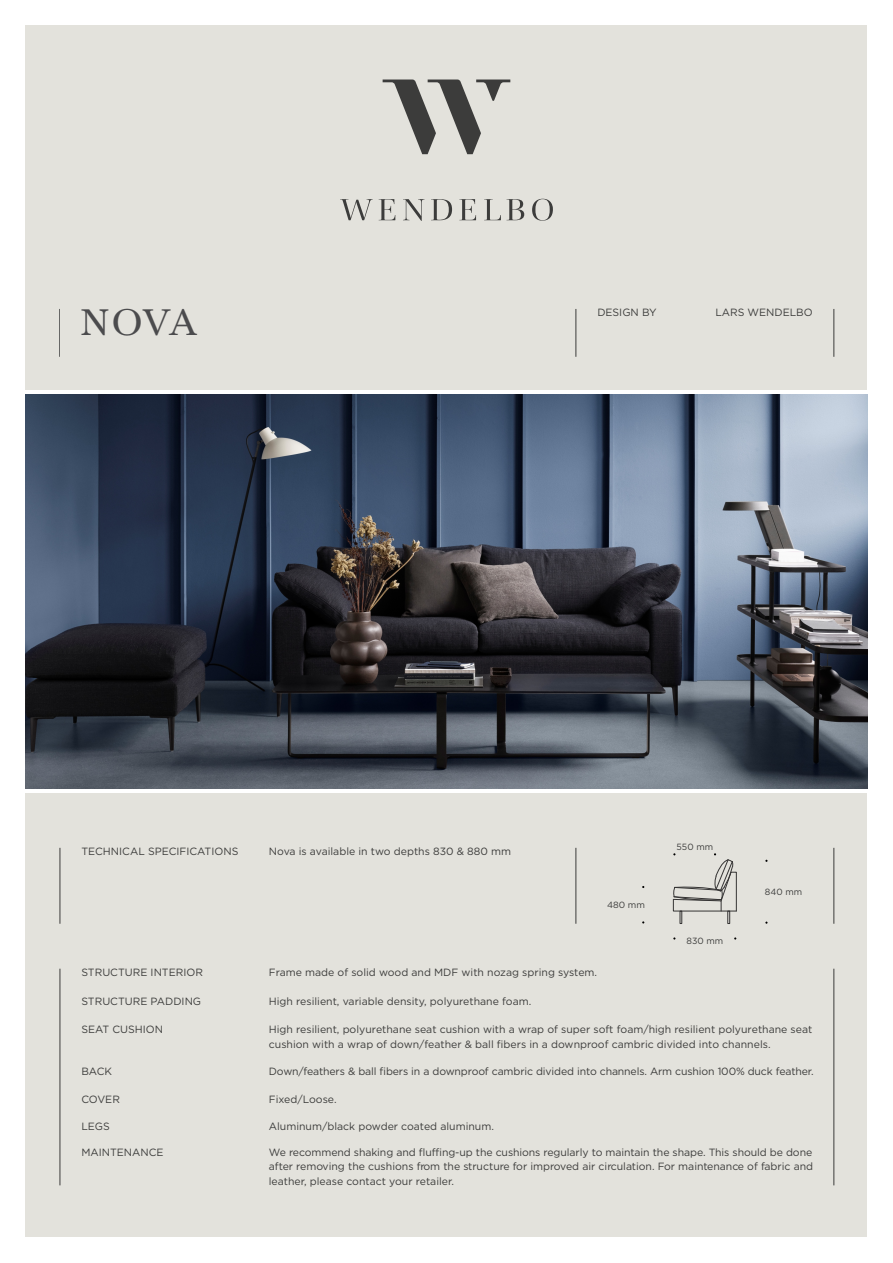
<style>
.page{position:relative;width:893px;height:1263px;background:#fff}
.page>*{position:absolute;margin:0;border:0;box-sizing:border-box;transform-origin:0 0}
.t1{font:38.4px "Baskerville";color:#4b4b4d}
.t2{font:10.5px/14.5px "Gotham";color:#3c3c3b}
.t3{font:9px "Gotham";color:#3c3c3b}
</style>
<div class="page">
<div style="left:25px;top:25px;width:842px;height:1212px;background:#e3e2dc"></div>
<svg style="left:340px;top:199px;width:213px;height:22px"></svg>
<svg style="left:383px;top:80px;width:127px;height:74px"></svg>
<div style="left:25px;top:390px;width:842px;height:403px;background:#fff"></div>
<hr style="left:576px;top:309px;width:1px;height:48px;background:#3c3c3b">
<hr style="left:834px;top:309px;width:1px;height:48px;background:#3c3c3b">
<hr style="left:60px;top:848px;width:1px;height:76px;background:#3c3c3b">
<hr style="left:60px;top:969px;width:1px;height:216px;background:#3c3c3b">
<hr style="left:834px;top:969px;width:1px;height:216px;background:#3c3c3b">
<hr style="left:60px;top:309px;width:1px;height:48px;background:#4b4b4d">
<img style="left:26px;top:395px;width:841px;height:394px">
<hr style="left:576px;top:848px;width:1px;height:76px;background:#3c3c3b">
<hr style="left:834px;top:848px;width:1px;height:76px;background:#3c3c3b">
<svg style="left:673px;top:853px;width:64px;height:71px"></svg>
<h1 class="t1" style="left:81px;top:308px;width:117px">NOVA</h1>
<p class="t2" style="left:715px;top:306px;width:99px">LARS WENDELBO</p>
<p class="t2" style="left:597px;top:306px;width:61px">DESIGN BY</p>
<p class="t2" style="left:81px;top:845px;width:159px">TECHNICAL SPECIFICATIONS</p>
<p class="t2" style="left:269px;top:845px;width:244px">Nova is available in two depths 830 &amp; 880 mm</p>
<p class="t3" style="left:607px;top:901px;width:39px">480 mm</p>
<p class="t2" style="left:81px;top:966px;width:123px">STRUCTURE INTERIOR</p>
<p class="t2" style="left:269px;top:966px;width:330px">Frame made of solid wood and MDF with nozag spring system.</p>
<p class="t2" style="left:81px;top:995px;width:121px">STRUCTURE PADDING</p>
<p class="t2" style="left:269px;top:995px;width:264px">High resilient, variable density, polyurethane foam.</p>
<p class="t3" style="left:677px;top:843px;width:38px">550 mm</p>
<p class="t3" style="left:687px;top:937px;width:38px">830 mm</p>
<p class="t3" style="left:765px;top:888px;width:39px">840 mm</p>
<p class="t2" style="left:81px;top:1023px;width:83px">SEAT CUSHION</p>
<p class="t2" style="left:269px;top:1023px;width:545px">High resilient, polyurethane seat cushion with a wrap of super soft foam/high resilient polyurethane seat cushion with a wrap of down/feather &amp; ball fibers in a downproof cambric divided into channels.</p>
<p class="t2" style="left:81px;top:1064px;width:32px">BACK</p>
<p class="t2" style="left:269px;top:1064px;width:546px">Down/feathers &amp; ball fibers in a downproof cambric divided into channels. Arm cushion 100% duck feather.</p>
<p class="t2" style="left:81px;top:1092px;width:40px">COVER</p>
<p class="t2" style="left:269px;top:1092px;width:69px">Fixed/Loose.</p>
<p class="t2" style="left:81px;top:1119px;width:30px">LEGS</p>
<p class="t2" style="left:269px;top:1119px;width:226px">Aluminum/black powder coated aluminum.</p>
<p class="t2" style="left:81px;top:1146px;width:84px">MAINTENANCE</p>
<p class="t2" style="left:269px;top:1146px;width:546px;text-align:justify">We recommend shaking and fluffing-up the cushions regularly to maintain the shape. This should be done after removing the cushions from the structure for improved air circulation. For maintenance of fabric and leather, please contact your retailer.</p>
</div>
